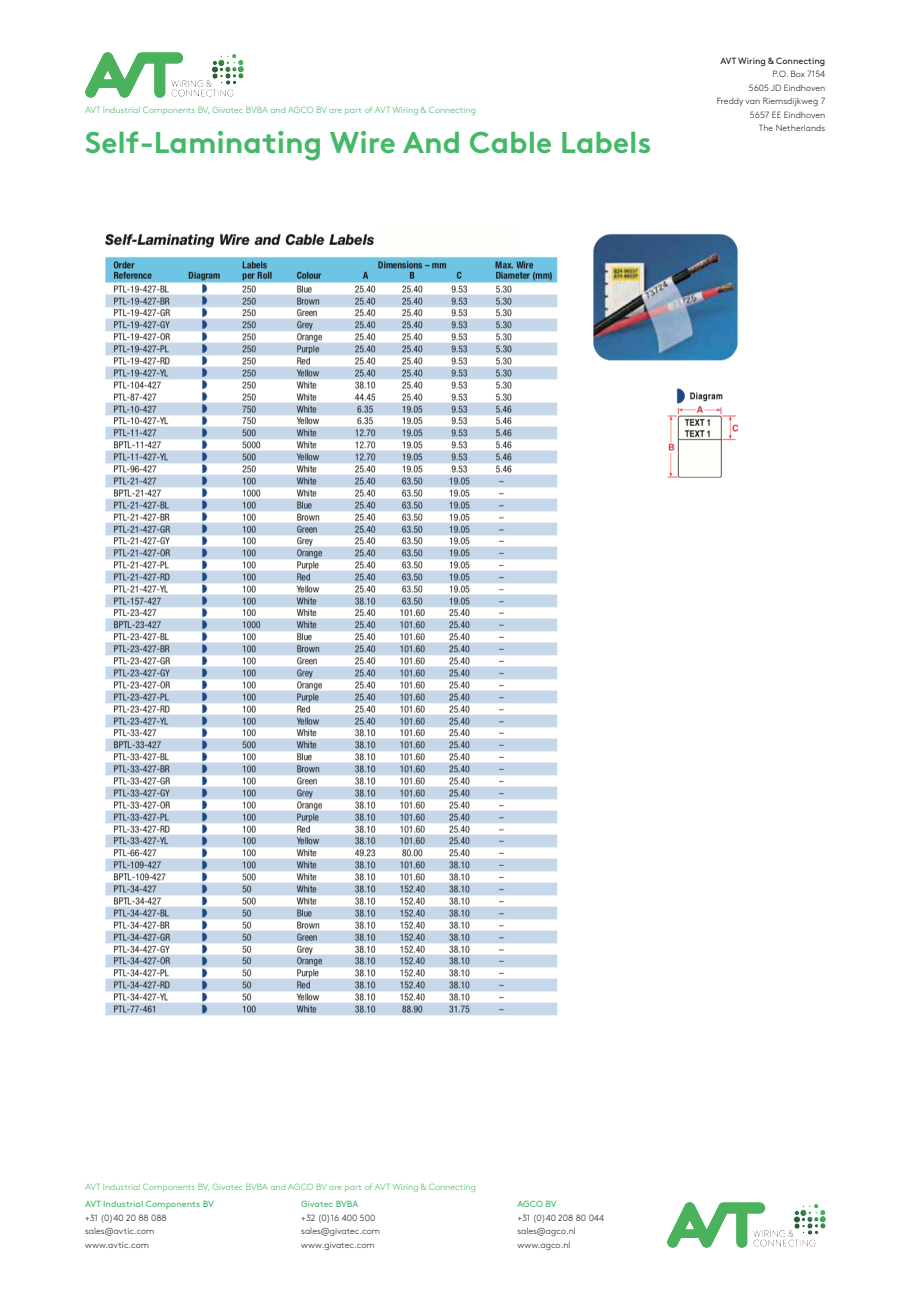
<style>
.page{position:relative;width:919px;height:1289px;background:#fff}
.page>*{position:absolute;margin:0;border:0;box-sizing:border-box;transform-origin:0 0}
.t1{font:700 30px "Brown";color:#44b869}
.t2{font:300 9px/13.5px "Brown";color:#231f20;text-align:right}
.t3{font:300 9px "Brown";color:#44b869}
.t4{font:9px "Brown";color:#44b869}
.t5{font:9px "Brown";color:#231f20}
</style>
<div class="page">
<img style="left:667px;top:1202px;width:158px;height:44px">
<img style="left:85px;top:53px;width:158px;height:45px">
<img style="left:105px;top:233px;width:634px;height:783px">
<p class="t3" style="left:85px;top:103px;width:392px">AVT Industrial Components BV, Givatec BVBA and AGCO BV are part of AVT Wiring &amp; Connecting</p>
<p class="t1" style="left:85px;top:118px;width:568px">Self-Laminating Wire And Cable Labels</p>
<p class="t5" style="left:720px;top:54px;width:106px">AVT Wiring &amp; Connecting</p>
<p class="t2" style="left:716px;top:67px;width:110px">P.O. Box 7154<br>5605 JD Eindhoven<br>Freddy van Riemsdijkweg 7<br>5657 EE Eindhoven<br>The Netherlands</p>
<p class="t3" style="left:85px;top:1179px;width:392px">AVT Industrial Components BV, Givatec BVBA and AGCO BV are part of AVT Wiring &amp; Connecting</p>
<p class="t4" style="left:85px;top:1197px;width:130px">AVT Industrial Components BV</p>
<p class="t4" style="left:301px;top:1197px;width:59px">Givatec BVBA</p>
<p class="t4" style="left:517px;top:1197px;width:41px">AGCO BV</p>
<p class="t2" style="left:85px;top:1210px;width:83px">+31 (0)40 20 88 088</p>
<p class="t2" style="left:301px;top:1210px;width:76px">+32 (0)16 400 500</p>
<p class="t2" style="left:517px;top:1210px;width:88px">+31 (0)40 208 80 044</p>
<p class="t2" style="left:85px;top:1223px;width:71px">sales@avtic.com</p>
<p class="t2" style="left:301px;top:1223px;width:80px">sales@givatec.com</p>
<p class="t2" style="left:517px;top:1223px;width:60px">sales@agco.nl</p>
<p class="t2" style="left:85px;top:1237px;width:66px">www.avtic.com</p>
<p class="t2" style="left:301px;top:1237px;width:75px">www.givatec.com</p>
<p class="t2" style="left:517px;top:1237px;width:55px">www.agco.nl</p>
</div>
